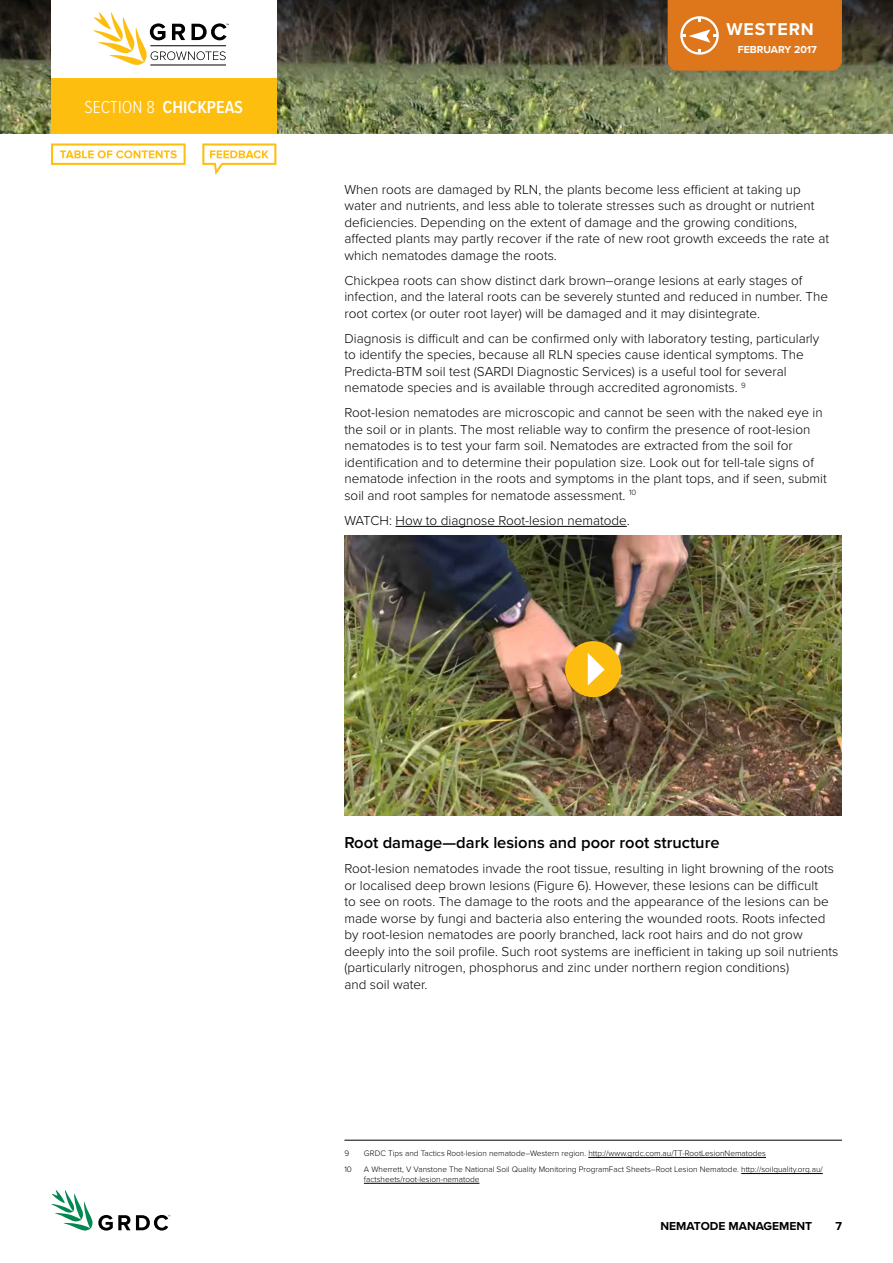
<style>
.page{position:relative;width:893px;height:1263px;background:#fff}
.page>*{position:absolute;margin:0;border:0;box-sizing:border-box;transform-origin:0 0}
.t1{font:600 18px "Proxima Nova Cond";color:#fff}
.t2{font:700 17.7px "Proxima Nova";letter-spacing:.05em;color:#fff}
.t3{font:600 16.5px "Proxima Nova";color:#000}
.t4{font:300 13.5px/16.5px "Proxima Nova";color:#000}
.t5{font:700 12px "Proxima Nova";color:#000}
.t6{font:700 10.5px "Proxima Nova";color:#fff}
.t7{font:300 8.25px/9.8px "Proxima Nova";color:#000}
.s1{font-weight:300}
</style>
<div class="page">
<img style="left:0;top:117px;width:893px;height:16px">
<svg style="left:0;top:0;width:893px;height:117px;background:#595c41"></svg>
<svg style="left:51px;top:1190px;width:119px;height:41px"></svg>
<div style="left:51px;top:0;width:225px;height:81px;background:#fff"></div>
<div style="left:51px;top:78px;width:225px;height:55px;background:#febe10"></div>
<div style="left:668px;top:0;width:174px;height:71px;background:#de761c"></div>
<hr style="left:150px;top:65px;width:76px;height:1px;background:#000">
<svg style="left:93px;top:12px;width:136px;height:53px"></svg>
<hr style="left:395px;top:526px;width:232px;height:1px;background:#000">
<img style="left:344px;top:535px;width:498px;height:280px">
<hr style="left:344px;top:1140px;width:498px;height:1px;background:#000">
<hr style="left:588px;top:1157px;width:178px;height:1px;background:#000">
<hr style="left:741px;top:1173px;width:82px;height:1px;background:#000">
<hr style="left:364px;top:1183px;width:115px;height:1px;background:#000">
<div style="left:565px;top:641px;width:56px;height:56px;background:#fdbd10;border-radius:50%"></div>
<svg style="left:588px;top:653px;width:17px;height:32px"></svg>
<svg style="left:51px;top:143px;width:135px;height:22px"></svg>
<svg style="left:202px;top:143px;width:74px;height:32px"></svg>
<h1 class="t1" style="left:84px;top:94px;width:89px"><span class="s1">SECTION 8</span> CHICKPEAS</h1>
<h2 class="t2" style="left:726px;top:19px;width:89px">WESTERN</h2>
<p class="t6" style="left:738px;top:41px;width:81px">FEBRUARY 2017</p>
<p class="t4" style="left:344px;top:180px;width:486px">When roots are damaged by RLN, the plants become less efficient at taking up water and nutrients, and less able to tolerate stresses such as drought or nutrient deficiencies. Depending on the extent of damage and the growing conditions, affected plants may partly recover if the rate of new root growth exceeds the rate at which nematodes damage the roots.</p>
<p class="t4" style="left:344px;top:271px;width:485px">Chickpea roots can show distinct dark brown–orange lesions at early stages of infection, and the lateral roots can be severely stunted and reduced in number. The root cortex (or outer root layer) will be damaged and it may disintegrate.</p>
<p class="t4" style="left:344px;top:329px;width:476px">Diagnosis is difficult and can be confirmed only with laboratory testing, particularly to identify the species, because all RLN species cause identical symptoms. The Predicta-BTM soil test (SARDI Diagnostic Services) is a useful tool for several nematode species and is available through accredited agronomists. <sup>9</sup></p>
<p class="t4" style="left:344px;top:404px;width:484px">Root-lesion nematodes are microscopic and cannot be seen with the naked eye in the soil or in plants. The most reliable way to confirm the presence of root-lesion nematodes is to test your farm soil. Nematodes are extracted from the soil for identification and to determine their population size. Look out for tell-tale signs of nematode infection in the roots and symptoms in the plant tops, and if seen, submit soil and root samples for nematode assessment. <sup>10</sup></p>
<p class="t4" style="left:344px;top:511px;width:287px">WATCH: How to diagnose Root-lesion nematode.</p>
<p class="t3" style="left:344px;top:830px;width:377px">Root damage—dark lesions and poor root structure</p>
<p class="t4" style="left:344px;top:860px;width:495px">Root-lesion nematodes invade the root tissue, resulting in light browning of the roots or localised deep brown lesions (Figure 6). However, these lesions can be difficult<br>to see on roots. The damage to the roots and the appearance of the lesions can be made worse by fungi and bacteria also entering the wounded roots. Roots infected by root-lesion nematodes are poorly branched, lack root hairs and do not grow deeply into the soil profile. Such root systems are inefficient in taking up soil nutrients (particularly nitrogen, phosphorus and zinc under northern region conditions)<br>and soil water.</p>
<p class="t7" style="left:344px;top:1148px;width:6px">9</p>
<p class="t7" style="left:364px;top:1148px;width:404px">GRDC Tips and Tactics Root-lesion nematode–Western region. http://www.grdc.com.au/TT-RootLesionNematodes</p>
<p class="t7" style="left:344px;top:1164px;width:9px">10</p>
<p class="t7" style="left:364px;top:1164px;width:460px">A Wherrett, V Vanstone The National Soil Quality Monitoring ProgramFact Sheets–Root Lesion Nematode. http://soilquality.org.au/ factsheets/root-lesion-nematode</p>
<p class="t5" style="left:660px;top:1217px;width:153px">NEMATODE MANAGEMENT</p>
<p class="t5" style="left:835px;top:1217px;width:8px">7</p>
</div>
